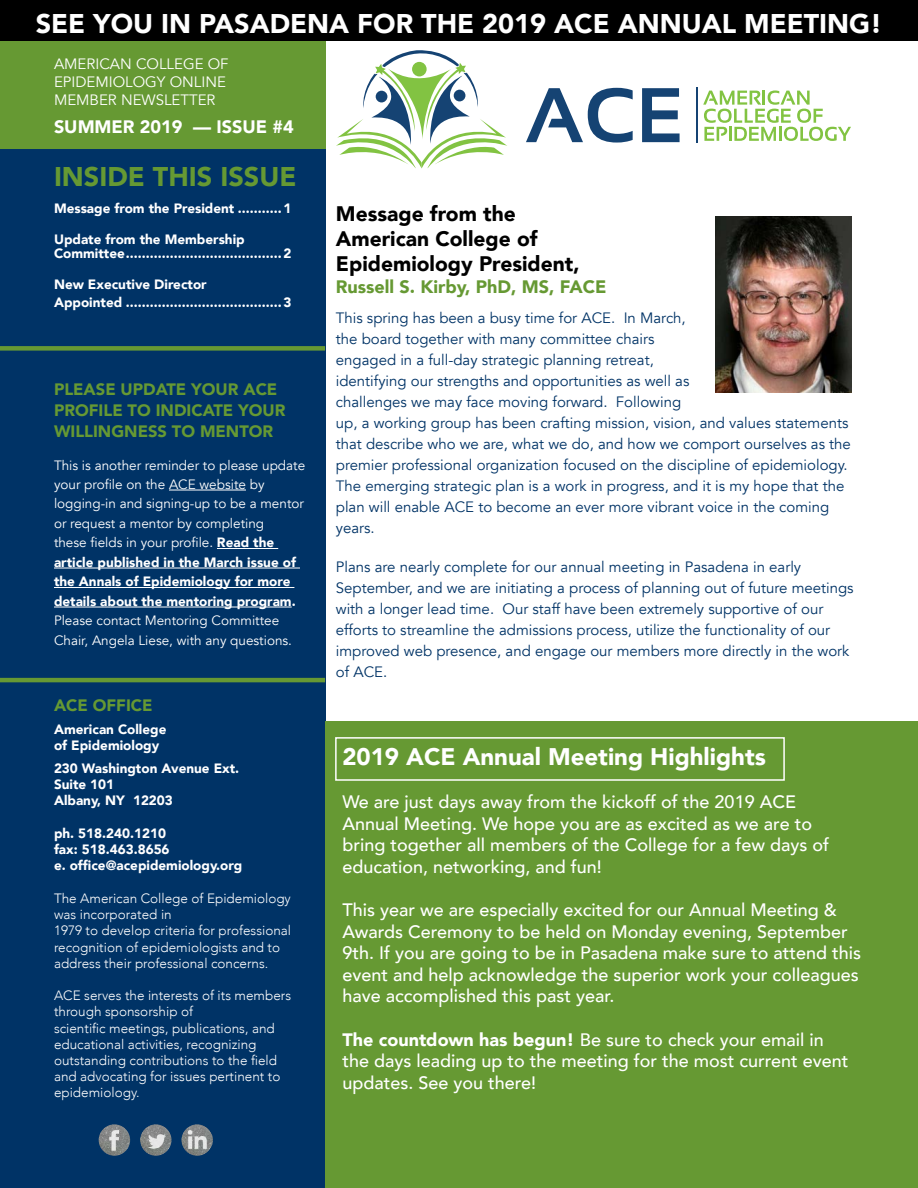
<style>
.page{position:relative;width:918px;height:1188px;background:#fff}
.page>*{position:absolute;margin:0;border:0;box-sizing:border-box;transform-origin:0 0}
.t1{font:900 27px "Avenir";color:#fff}
.t2{font:900 27px "Avenir";color:#693}
.t3{font:900 24px "Avenir";color:#fff}
.t4{font:900 21px/25.2px "Avenir";color:#000}
.t5{font:500 18px/21.6px "Avenir";color:#fff}
.t6{font:900 18px "Avenir";color:#693}
.t7{font:900 18px "Avenir";color:#fff}
.t8{font:900 16.5px/21px "Avenir";color:#693}
.t9{font:15px/21px "Avenir";color:#036}
.t10{font:15px/18px "Avenir";color:#fff}
.t11{font:300 13.5px/16.2px "Avenir";color:#fff}
.t12{font:13.5px/19.5px "Avenir";color:#fff}
.t13{font:900 13.5px/16.2px "Avenir";color:#fff}
.s1{font-weight:900}
.s2{font-weight:900;font-size:13.5px;color:#fff}
</style>
<div class="page">
<div style="left:0;top:0;width:325px;height:1188px;background:#036"></div>
<div style="left:0;top:40px;width:325px;height:109px;background:#693"></div>
<svg style="left:336px;top:50px;width:171px;height:118px"></svg>
<svg style="left:526px;top:88px;width:107px;height:55px"></svg>
<svg style="left:642px;top:88px;width:38px;height:54px"></svg>
<hr style="left:696px;top:87px;width:2px;height:56px;background:#154373">
<svg style="left:703px;top:90px;width:148px;height:51px"></svg>
<img style="left:715px;top:216px;width:136px;height:177px">
<hr style="left:0;top:678px;width:325px;height:4px;background:#693">
<img style="left:140px;top:1124px;width:32px;height:32px;border-radius:16px">
<img style="left:181px;top:1124px;width:32px;height:32px;border-radius:16px">
<img style="left:99px;top:1124px;width:31px;height:32px;border-radius:16px">
<hr style="left:169px;top:490px;width:77px;height:1px;background:#fff">
<hr style="left:217px;top:548px;width:61px;height:1px;background:#fff">
<hr style="left:54px;top:568px;width:246px;height:1px;background:#fff">
<hr style="left:54px;top:587px;width:240px;height:1px;background:#fff">
<hr style="left:54px;top:607px;width:238px;height:1px;background:#fff">
<div style="left:0;top:0;width:918px;height:40px;background:#000"></div>
<div style="left:0;top:346px;width:325px;height:5px;background:#693"></div>
<div style="left:325px;top:721px;width:593px;height:467px;background:#693"></div>
<div style="left:335px;top:737px;width:450px;height:44px;border:2px solid #fff"></div>
<h1 class="t1" style="left:36px;top:0;width:848px">SEE YOU IN PASADENA FOR THE 2019 ACE ANNUAL MEETING!</h1>
<p class="t10" style="left:54px;top:55px;width:176px">AMERICAN COLLEGE OF<br>EPIDEMIOLOGY ONLINE<br>MEMBER NEWSLETTER</p>
<p class="t7" style="left:54px;top:112px;width:241px">SUMMER 2019 — ISSUE #4</p>
<h1 class="t2" style="left:54px;top:153px;width:244px">INSIDE THIS ISSUE</h1>
<p class="t13" style="left:54px;top:200px;width:239px">Message from the President ...........1</p>
<p class="t13" style="left:54px;top:232px;width:239px;line-height:13.5px">Update from the Membership<br>Committee.......................................2</p>
<p class="t13" style="left:54px;top:275px;width:239px;line-height:18px">New Executive Director<br>Appointed .......................................3</p>
<p class="t8" style="left:54px;top:378px;width:233px">PLEASE UPDATE YOUR ACE<br>PROFILE TO INDICATE YOUR<br>WILLINGNESS TO MENTOR</p>
<p class="t12" style="left:54px;top:455px;width:253px">This is another reminder to please update your profile on the ACE website by logging-in and signing-up to be a mentor or request a mentor by completing<br>these fields in your profile. <span class="s1">Read the article published in the March issue of the Annals of Epidemiology for more details about the mentoring program.</span></p>
<p class="t12" style="left:54px;top:611px;width:240px">Please contact Mentoring Committee<br>Chair, Angela Liese, with any questions.</p>
<p class="t8" style="left:54px;top:694px;width:100px">ACE OFFICE</p>
<p class="t13" style="left:54px;top:720px;width:114px">American College of Epidemiology</p>
<p class="t13" style="left:54px;top:760px;width:187px">230 Washington Avenue Ext.<br>Suite 101<br>Albany, NY 12203</p>
<p class="t13" style="left:54px;top:824px;width:190px">ph. 518.240.1210<br>fax: 518.463.8656<br>e. office@acepidemiology.org</p>
<p class="t11" style="left:54px;top:890px;width:239px">The American College of Epidemiology was incorporated in<br>1979 to develop criteria for professional recognition of epidemiologists and to address their professional concerns.</p>
<p class="t11" style="left:54px;top:987px;width:239px">ACE serves the interests of its members through sponsorship of<br>scientific meetings, publications, and educational activities, recognizing outstanding contributions to the field and advocating for issues pertinent to epidemiology.</p>
<h3 class="t4" style="left:336px;top:200px;width:245px">Message from the<br>American College of<br>Epidemiology President,</h3>
<p class="t6" style="left:336px;top:271px;width:272px">Russell S. Kirby, PhD, MS, FACE</p>
<p class="t9" style="left:336px;top:307px;width:517px">This spring has been a busy time for ACE. In March,<br>the board together with many committee chairs<br>engaged in a full-day strategic planning retreat,<br>identifying our strengths and opportunities as well as<br>challenges we may face moving forward. Following<br>up, a working group has been crafting mission, vision, and values statements that describe who we are, what we do, and how we comport ourselves as the premier professional organization focused on the discipline of epidemiology.<br>The emerging strategic plan is a work in progress, and it is my hope that the plan will enable ACE to become an ever more vibrant voice in the coming years.</p>
<p class="t9" style="left:336px;top:556px;width:519px">Plans are nearly complete for our annual meeting in Pasadena in early September, and we are initiating a process of planning out of future meetings with a longer lead time. Our staff have been extremely supportive of our efforts to streamline the admissions process, utilize the functionality of our improved web presence, and engage our members more directly in the work of ACE. <span class="s2">U</span></p>
<h2 class="t3" style="left:342px;top:736px;width:425px">2019 ACE Annual Meeting Highlights</h2>
<p class="t5" style="left:342px;top:790px;width:488px">We are just days away from the kickoff of the 2019 ACE Annual Meeting. We hope you are as excited as we are to bring together all members of the College for a few days of education, networking, and fun!</p>
<p class="t5" style="left:342px;top:898px;width:520px">This year we are especially excited for our Annual Meeting &amp; Awards Ceremony to be held on Monday evening, September 9th. If you are going to be in Pasadena make sure to attend this event and help acknowledge the superior work your colleagues have accomplished this past year.</p>
<p class="t5" style="left:342px;top:1028px;width:508px"><span class="s1">The countdown has begun!</span> Be sure to check your email in the days leading up to the meeting for the most current event updates. See you there!</p>
</div>
